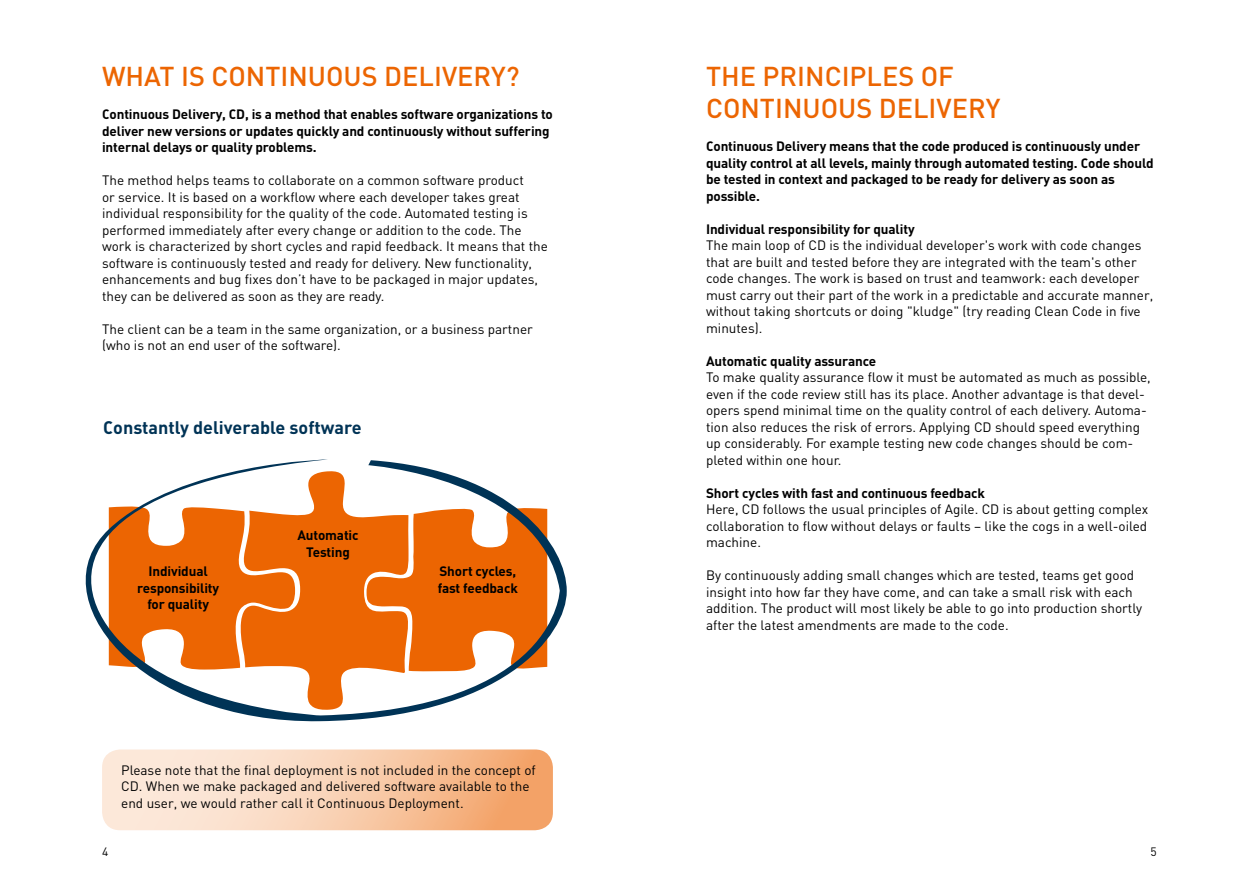
<style>
.page{position:relative;width:1259px;height:893px;background:#fff}
.page>*{position:absolute;margin:0;border:0;box-sizing:border-box;transform-origin:0 0}
.t1{font:500 27px/32.4px "DIN";color:#ec6502}
.t2{font:700 18px "DIN";color:#003356}
.t3{font:13.5px/16.5px "DIN";color:#000}
.t4{font:700 13.5px/16.5px "DIN";letter-spacing:-.01em;color:#000}
.t5{font:12px "DIN";color:#000}
</style>
<div class="page">
<svg style="left:102px;top:749px;width:451px;height:81px;background:#f8ceaf"></svg>
<svg style="left:85px;top:459px;width:482px;height:263px"></svg>
<h1 class="t1" style="left:102px;top:59px;width:419px">WHAT IS CONTINUOUS DELIVERY?</h1>
<p class="t4" style="left:102px;top:105px;width:452px">Continuous Delivery, CD, is a method that enables software organizations to deliver new versions or updates quickly and continuously without suffering internal delays or quality problems.</p>
<p class="t3" style="left:102px;top:172px;width:447px">The method helps teams to collaborate on a common software product<br>or service. It is based on a workflow where each developer takes great individual responsibility for the quality of the code. Automated testing is performed immediately after every change or addition to the code. The work is characterized by short cycles and rapid feedback. It means that the software is continuously tested and ready for delivery. New functionality, enhancements and bug fixes don’t have to be packaged in major updates, they can be delivered as soon as they are ready.</p>
<p class="t3" style="left:102px;top:320px;width:432px">The client can be a team in the same organization, or a business partner (who is not an end user of the software).</p>
<h2 class="t2" style="left:103px;top:416px;width:260px">Constantly deliverable software</h2>
<p class="t4" style="left:137px;top:562px;width:84px;text-align:center">Individual responsibility for quality</p>
<p class="t4" style="left:297px;top:527px;width:63px;text-align:center">Automatic<br>Testing</p>
<p class="t4" style="left:438px;top:562px;width:82px">Short cycles, fast feedback</p>
<p class="t3" style="left:121px;top:761px;width:416px">Please note that the final deployment is not included in the concept of<br>CD. When we make packaged and delivered software available to the end user, we would rather call it Continuous Deployment.</p>
<h1 class="t1" style="left:706px;top:59px;width:296px">THE PRINCIPLES OF<br>CONTINUOUS DELIVERY</h1>
<p class="t4" style="left:706px;top:138px;width:449px">Continuous Delivery means that the code produced is continuously under quality control at all levels, mainly through automated testing. Code should be tested in context and packaged to be ready for delivery as soon as possible.</p>
<p class="t4" style="left:706px;top:220px;width:210px">Individual responsibility for quality</p>
<p class="t3" style="left:706px;top:237px;width:449px">The main loop of CD is the individual developer's work with code changes that are built and tested before they are integrated with the team's other code changes. The work is based on trust and teamwork: each developer must carry out their part of the work in a predictable and accurate manner, without taking shortcuts or doing "kludge" (try reading Clean Code in five minutes).</p>
<p class="t4" style="left:706px;top:352px;width:172px">Automatic quality assurance</p>
<p class="t3" style="left:706px;top:369px;width:446px">To make quality assurance flow it must be automated as much as possible, even if the code review still has its place. Another advantage is that devel&shy;opers spend minimal time on the quality control of each delivery. Automa&shy;tion also reduces the risk of errors. Applying CD should speed everything up considerably. For example testing new code changes should be com&shy;pleted within one hour.</p>
<p class="t4" style="left:706px;top:484px;width:280px">Short cycles with fast and continuous feedback</p>
<p class="t3" style="left:706px;top:501px;width:444px;text-align:justify">Here, CD follows the usual principles of Agile. CD is about getting complex collaboration to flow without delays or faults – like the cogs in a well-oiled machine.</p>
<p class="t3" style="left:706px;top:567px;width:437px">By continuously adding small changes which are tested, teams get good insight into how far they have come, and can take a small risk with each addition. The product will most likely be able to go into production shortly after the latest amendments are made to the code.</p>
<p class="t5" style="left:102px;top:844px;width:8px">4</p>
<p class="t5" style="left:1150px;top:844px;width:8px">5</p>
</div>
